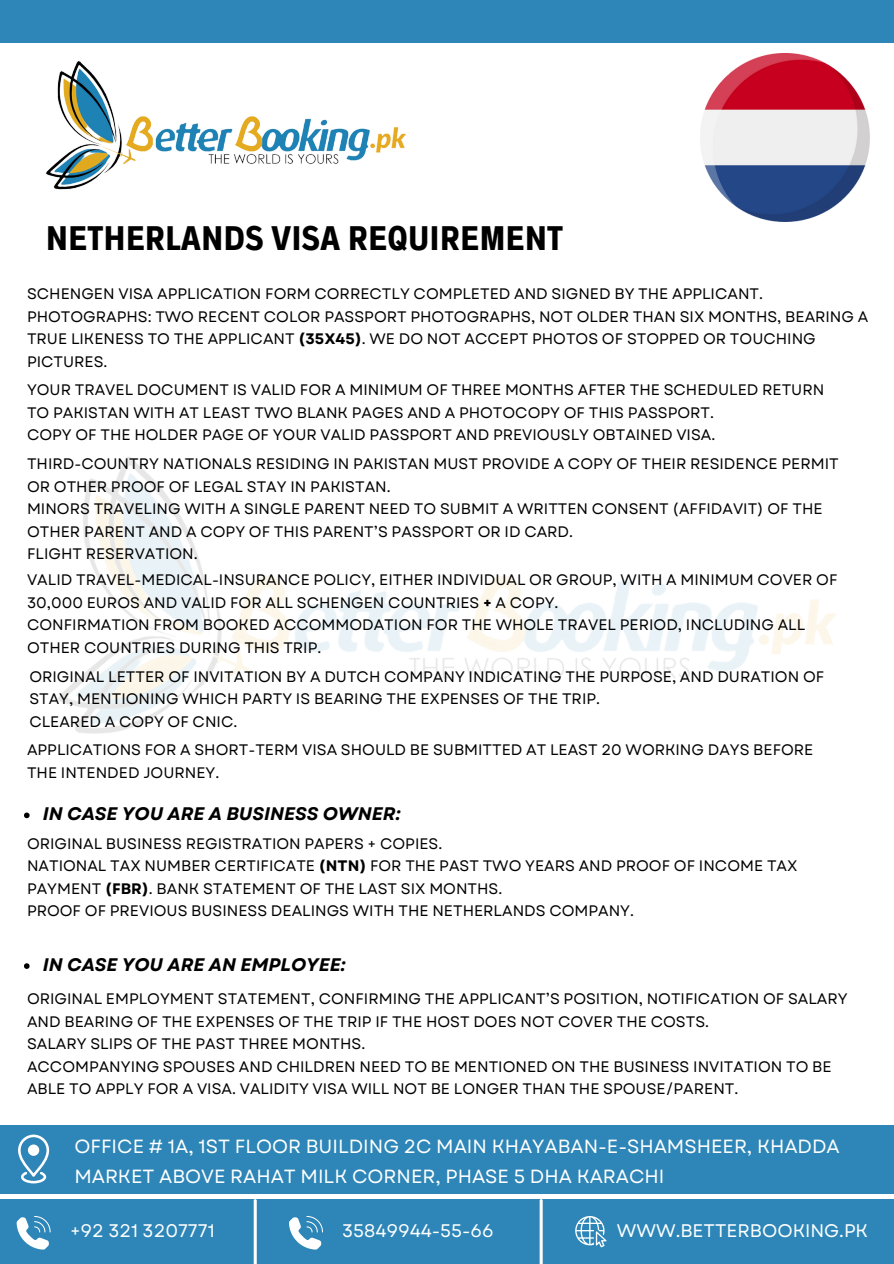
<style>
.page{position:relative;width:894px;height:1264px;background:#fff}
.page>*{position:absolute;margin:0;border:0;box-sizing:border-box;transform-origin:0 0}
.t1{font:700 condensed 30.75px "Radnika Next";color:#000}
.t2{font:19.05px/29.2px "Garet";color:#fff}
.t3{font:italic 700 18.15px "Garet";color:#000}
.t4{font:18.15px "Garet";color:#fff}
.t5{font:15.15px "Garet";color:#000}
.s1{font-weight:700}
</style>
<div class="page">
<div style="left:0;top:0;width:893px;height:43px;background:#2d86b7"></div>
<img style="left:46px;top:61px;width:360px;height:129px">
<div style="left:0;top:1125px;width:893px;height:138px;background:#2d86b7"></div>
<svg style="left:18px;top:1134px;width:31px;height:48px"></svg>
<div style="left:28px;top:1144px;width:11px;height:11px;background:#fff;border-radius:50%"></div>
<svg style="left:17px;top:1216px;width:33px;height:33px"></svg>
<hr style="left:0;top:1194px;width:893px;height:4px;background:#fff">
<svg style="left:253px;top:1198px;width:4px;height:65px"></svg>
<svg style="left:539px;top:1198px;width:3px;height:65px"></svg>
<svg style="left:289px;top:1216px;width:33px;height:33px"></svg>
<svg style="left:575px;top:1216px;width:31px;height:31px"></svg>
<img style="left:58px;top:457px;width:778px;height:277px">
<img style="left:700px;top:54px;width:169px;height:167px">
<svg style="left:24px;top:812px;width:6px;height:6px"></svg>
<svg style="left:24px;top:963px;width:6px;height:5px"></svg>
<h1 class="t1" style="left:46px;top:220px;width:518px">NETHERLANDS VISA REQUIREMENT</h1>
<p class="t5" style="left:27px;top:283px;width:737px">SCHENGEN VISA APPLICATION FORM CORRECTLY COMPLETED AND SIGNED BY THE APPLICANT.</p>
<p class="t5" style="left:27px;top:305px;width:842px">PHOTOGRAPHS: TWO RECENT COLOR PASSPORT PHOTOGRAPHS, NOT OLDER THAN SIX MONTHS, BEARING A</p>
<p class="t5" style="left:27px;top:328px;width:790px">TRUE LIKENESS TO THE APPLICANT <span class="s1">(35X45)</span>. WE DO NOT ACCEPT PHOTOS OF STOPPED OR TOUCHING</p>
<p class="t5" style="left:27px;top:350px;width:82px">PICTURES.</p>
<p class="t5" style="left:27px;top:379px;width:798px">YOUR TRAVEL DOCUMENT IS VALID FOR A MINIMUM OF THREE MONTHS AFTER THE SCHEDULED RETURN</p>
<p class="t5" style="left:27px;top:402px;width:688px">TO PAKISTAN WITH AT LEAST TWO BLANK PAGES AND A PHOTOCOPY OF THIS PASSPORT.</p>
<p class="t5" style="left:27px;top:424px;width:689px">COPY OF THE HOLDER PAGE OF YOUR VALID PASSPORT AND PREVIOUSLY OBTAINED VISA.</p>
<p class="t5" style="left:27px;top:453px;width:813px">THIRD-COUNTRY NATIONALS RESIDING IN PAKISTAN MUST PROVIDE A COPY OF THEIR RESIDENCE PERMIT</p>
<p class="t5" style="left:27px;top:475px;width:365px">OR OTHER PROOF OF LEGAL STAY IN PAKISTAN.</p>
<p class="t5" style="left:27px;top:498px;width:796px">MINORS TRAVELING WITH A SINGLE PARENT NEED TO SUBMIT A WRITTEN CONSENT (AFFIDAVIT) OF THE</p>
<p class="t5" style="left:27px;top:520px;width:547px">OTHER PARENT AND A COPY OF THIS PARENT’S PASSPORT OR ID CARD.</p>
<p class="t5" style="left:27px;top:543px;width:172px">FLIGHT RESERVATION.</p>
<p class="t5" style="left:27px;top:569px;width:811px">VALID TRAVEL-MEDICAL-INSURANCE POLICY, EITHER INDIVIDUAL OR GROUP, WITH A MINIMUM COVER OF</p>
<p class="t5" style="left:27px;top:591px;width:532px">30,000 EUROS AND VALID FOR ALL SCHENGEN COUNTRIES <span class="s1">+</span> A COPY.</p>
<p class="t5" style="left:27px;top:614px;width:779px">CONFIRMATION FROM BOOKED ACCOMMODATION FOR THE WHOLE TRAVEL PERIOD, INCLUDING ALL</p>
<p class="t5" style="left:27px;top:636px;width:296px">OTHER COUNTRIES DURING THIS TRIP.</p>
<p class="t5" style="left:29px;top:665px;width:796px">ORIGINAL LETTER OF INVITATION BY A DUTCH COMPANY INDICATING THE PURPOSE, AND DURATION OF</p>
<p class="t5" style="left:29px;top:687px;width:572px">STAY, MENTIONING WHICH PARTY IS BEARING THE EXPENSES OF THE TRIP.</p>
<p class="t5" style="left:29px;top:710px;width:209px">CLEARED A COPY OF CNIC.</p>
<p class="t5" style="left:27px;top:739px;width:787px">APPLICATIONS FOR A SHORT-TERM VISA SHOULD BE SUBMITTED AT LEAST 20 WORKING DAYS BEFORE</p>
<p class="t5" style="left:27px;top:761px;width:194px">THE INTENDED JOURNEY.</p>
<p class="t3" style="left:43px;top:801px;width:359px">IN CASE YOU ARE A BUSINESS OWNER:</p>
<p class="t5" style="left:27px;top:832px;width:416px">ORIGINAL BUSINESS REGISTRATION PAPERS + COPIES.</p>
<p class="t5" style="left:27px;top:854px;width:771px">NATIONAL TAX NUMBER CERTIFICATE <span class="s1">(NTN)</span> FOR THE PAST TWO YEARS AND PROOF OF INCOME TAX</p>
<p class="t5" style="left:27px;top:877px;width:476px">PAYMENT <span class="s1">(FBR)</span>. BANK STATEMENT OF THE LAST SIX MONTHS.</p>
<p class="t5" style="left:27px;top:899px;width:608px">PROOF OF PREVIOUS BUSINESS DEALINGS WITH THE NETHERLANDS COMPANY.</p>
<p class="t3" style="left:43px;top:951px;width:304px">IN CASE YOU ARE AN EMPLOYEE:</p>
<p class="t5" style="left:27px;top:988px;width:821px">ORIGINAL EMPLOYMENT STATEMENT, CONFIRMING THE APPLICANT’S POSITION, NOTIFICATION OF SALARY</p>
<p class="t5" style="left:27px;top:1010px;width:683px">AND BEARING OF THE EXPENSES OF THE TRIP IF THE HOST DOES NOT COVER THE COSTS.</p>
<p class="t5" style="left:27px;top:1033px;width:339px">SALARY SLIPS OF THE PAST THREE MONTHS.</p>
<p class="t5" style="left:27px;top:1055px;width:805px">ACCOMPANYING SPOUSES AND CHILDREN NEED TO BE MENTIONED ON THE BUSINESS INVITATION TO BE</p>
<p class="t5" style="left:27px;top:1078px;width:712px">ABLE TO APPLY FOR A VISA. VALIDITY VISA WILL NOT BE LONGER THAN THE SPOUSE/PARENT.</p>
<p class="t2" style="left:74px;top:1132px;width:766px">OFFICE # 1A, 1ST FLOOR BUILDING 2C MAIN KHAYABAN-E-SHAMSHEER, KHADDA<br>MARKET ABOVE RAHAT MILK CORNER, PHASE 5 DHA KARACHI</p>
<p class="t4" style="left:70px;top:1217px;width:146px">+92 321 3207771</p>
<p class="t4" style="left:342px;top:1217px;width:153px">35849944-55-66</p>
<p class="t4" style="left:616px;top:1217px;width:253px">WWW.BETTERBOOKING.PK</p>
</div>
